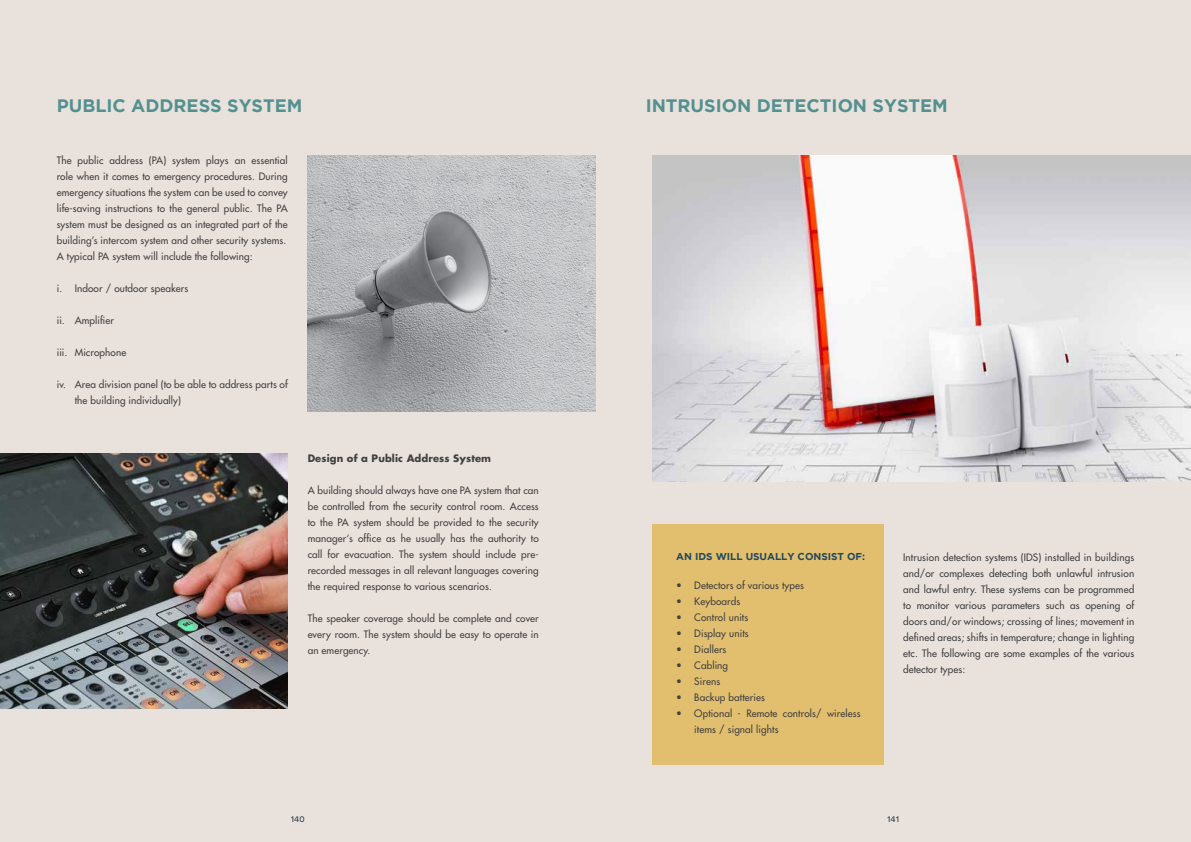
<style>
.page{position:relative;width:1191px;height:842px;background:#e9e2dc}
.page>*{position:absolute;margin:0;border:0;box-sizing:border-box;transform-origin:0 0}
.t1{font:700 18px "Gotham";color:#539190}
.t2{font:500 10px/16px "Futura Std";letter-spacing:.01em;color:#414042}
.t3{font:700 10px "Futura Std";letter-spacing:.01em;color:#414042}
.t4{font:700 10px "Gotham";color:#23475d}
.t5{font:10px "Novecentosanswide";color:#243247}
</style>
<div class="page">
<img style="left:308px;top:156px;width:287px;height:255px">
<img style="left:0;top:454px;width:288px;height:255px">
<div style="left:652px;top:524px;width:231px;height:241px;background:#e2bf6e"></div>
<img style="left:652px;top:156px;width:539px;height:326px">
<h1 class="t1" style="left:57px;top:96px;width:247px">PUBLIC ADDRESS SYSTEM</h1>
<p class="t2" style="left:57px;top:153px;width:233px">The public address (PA) system plays an essential role when it comes to emergency procedures. During emergency situations the system can be used to convey life-saving instructions to the general public. The PA system must be designed as an integrated part of the building’s intercom system and other security systems.<br>A typical PA system will include the following:</p>
<p class="t2" style="left:57px;top:281px;width:133px">i. Indoor / outdoor speakers</p>
<p class="t2" style="left:57px;top:313px;width:59px">ii. Amplifier</p>
<p class="t2" style="left:57px;top:345px;width:71px">iii. Microphone</p>
<p class="t2" style="left:75px;top:377px;width:215px;text-indent:-18px">iv. Area division panel (to be able to address parts of the building individually)</p>
<p class="t3" style="left:308px;top:451px;width:185px">Design of a Public Address System</p>
<p class="t2" style="left:308px;top:482px;width:233px;text-align:justify">A building should always have one PA system that can be controlled from the security control room. Access to the PA system should be provided to the security manager‘s office as he usually has the authority to call for evacuation. The system should include pre&shy;recorded messages in all relevant languages covering the required response to various scenarios.</p>
<p class="t2" style="left:308px;top:610px;width:233px;text-align:justify">The speaker coverage should be complete and cover every room. The system should be easy to operate in an emergency.</p>
<h1 class="t1" style="left:645px;top:96px;width:304px">INTRUSION DETECTION SYSTEM</h1>
<p class="t4" style="left:676px;top:551px;width:190px">AN IDS WILL USUALLY CONSIST OF:</p>
<p class="t2" style="left:676px;top:578px;width:129px">• Detectors of various types</p>
<p class="t2" style="left:676px;top:594px;width:65px">• Keyboards</p>
<p class="t2" style="left:676px;top:610px;width:73px">• Control units</p>
<p class="t2" style="left:676px;top:626px;width:74px">• Display units</p>
<p class="t2" style="left:676px;top:642px;width:52px">• Diallers</p>
<p class="t2" style="left:676px;top:658px;width:53px">• Cabling</p>
<p class="t2" style="left:676px;top:674px;width:45px">• Sirens</p>
<p class="t2" style="left:676px;top:690px;width:90px">• Backup batteries</p>
<p class="t2" style="left:694px;top:706px;width:168px;text-indent:-18px">• Optional - Remote controls/ wireless items / signal lights</p>
<p class="t2" style="left:903px;top:549px;width:233px;text-align:justify">Intrusion detection systems (IDS) installed in buildings and/or complexes detecting both unlawful intrusion and lawful entry. These systems can be programmed to monitor various parameters such as opening of doors and/or windows; crossing of lines; movement in defined areas; shifts in temperature; change in lighting etc. The following are some examples of the various detector types:</p>
<p class="t5" style="left:291px;top:812px;width:15px">140</p>
<p class="t5" style="left:887px;top:812px;width:14px">141</p>
</div>
